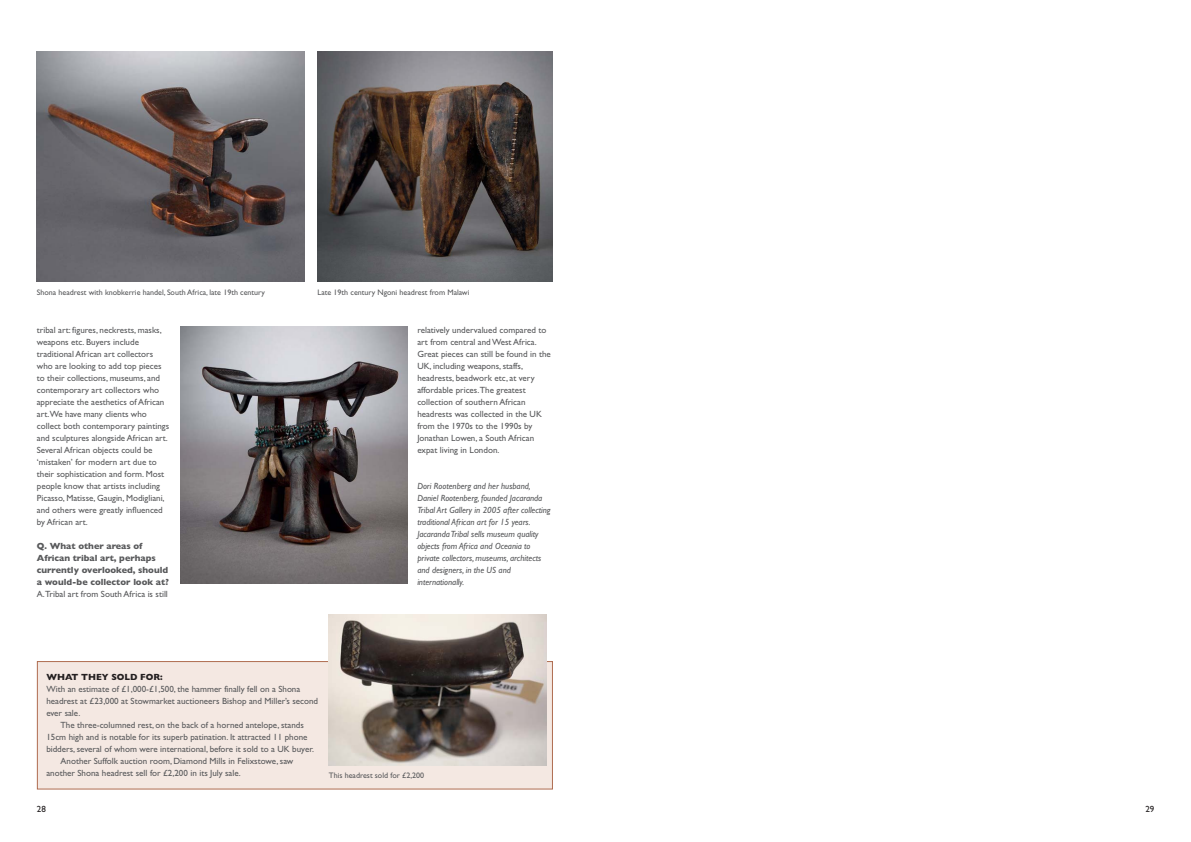
<style>
.page{position:relative;width:1191px;height:842px;background:#fff}
.page>*{position:absolute;margin:0;border:0;box-sizing:border-box;transform-origin:0 0}
.t1{font:9px/12px "Gill Sans";color:#58595b}
.t2{font:italic 9px/12px "Gill Sans";letter-spacing:-.005em;color:#58595b}
.t3{font:700 9px/12px "Gill Sans";color:#58595b}
.t4{font:700 9px "Gill Sans";color:#231f20}
.t5{font:9px "Gill Sans";color:#231f20}
.t6{font:8px "Gill Sans";color:#58595b}
</style>
<div class="page">
<div style="left:38px;top:662px;width:514px;height:126px;background:#f4e8e2"></div>
<div style="left:37px;top:661px;width:516px;height:128px;border:1px solid #af6c50"></div>
<img style="left:328px;top:615px;width:219px;height:150px">
<img style="left:37px;top:51px;width:267px;height:230px">
<img style="left:317px;top:51px;width:236px;height:231px">
<img style="left:181px;top:326px;width:226px;height:257px">
<p class="t6" style="left:37px;top:287px;width:230px">Shona headrest with knobkerrie handel, South Africa, late 19th century</p>
<p class="t6" style="left:317px;top:287px;width:153px">Late 19th century Ngoni headrest from Malawi</p>
<p class="t1" style="left:37px;top:324px;width:134px">tribal art: figures, neckrests, masks, weapons etc. Buyers include traditional African art collectors who are looking to add top pieces to their collections, museums, and contemporary art collectors who appreciate the aesthetics of African art.We have many clients who collect both contemporary paintings and sculptures alongside African art.<br>Several African objects could be ‘mistaken’ for modern art due to their sophistication and form. Most people know that artists including Picasso, Matisse, Gaugin, Modigliani, and others were greatly influenced by African art.</p>
<p class="t3" style="left:37px;top:540px;width:133px">Q. What other areas of<br>African tribal art, perhaps currently overlooked, should a would-be collector look at?</p>
<p class="t1" style="left:37px;top:588px;width:133px">A.Tribal art from South Africa is still</p>
<p class="t1" style="left:417px;top:324px;width:135px">relatively undervalued compared to art from central and West Africa.<br>Great pieces can still be found in the<br>UK, including weapons, staffs, headrests, beadwork etc, at very affordable prices.The greatest collection of southern African headrests was collected in the UK from the 1970s to the 1990s by<br>Jonathan Lowen, a South African expat living in London.</p>
<p class="t2" style="left:417px;top:480px;width:135px">Dori Rootenberg and her husband, Daniel Rootenberg, founded Jacaranda Tribal Art Gallery in 2005 after collecting traditional African art for 15 years.<br>Jacaranda Tribal sells museum quality objects from Africa and Oceania to private collectors, museums, architects and designers, in the US and internationally.</p>
<p class="t4" style="left:46px;top:672px;width:118px">WHAT THEY SOLD FOR:</p>
<p class="t1" style="left:46px;top:683px;width:255px">With an estimate of £1,000-£1,500, the hammer finally fell on a Shona</p>
<p class="t1" style="left:46px;top:695px;width:273px">headrest at £23,000 at Stowmarket auctioneers Bishop and Miller’s second</p>
<p class="t1" style="left:46px;top:707px;width:36px">ever sale.</p>
<p class="t1" style="left:61px;top:719px;width:245px">The three-columned rest, on the back of a horned antelope, stands</p>
<p class="t1" style="left:46px;top:731px;width:263px">15cm high and is notable for its superb patination. It attracted 11 phone</p>
<p class="t1" style="left:46px;top:743px;width:269px">bidders, several of whom were international, before it sold to a UK buyer.</p>
<p class="t1" style="left:61px;top:755px;width:234px">Another Suffolk auction room, Diamond Mills in Felixstowe, saw</p>
<p class="t1" style="left:46px;top:767px;width:196px">another Shona headrest sell for £2,200 in its July sale.</p>
<p class="t6" style="left:329px;top:770px;width:97px">This headrest sold for £2,200</p>
<p class="t5" style="left:37px;top:804px;width:10px">28</p>
<p class="t5" style="left:1145px;top:804px;width:10px">29</p>
</div>
